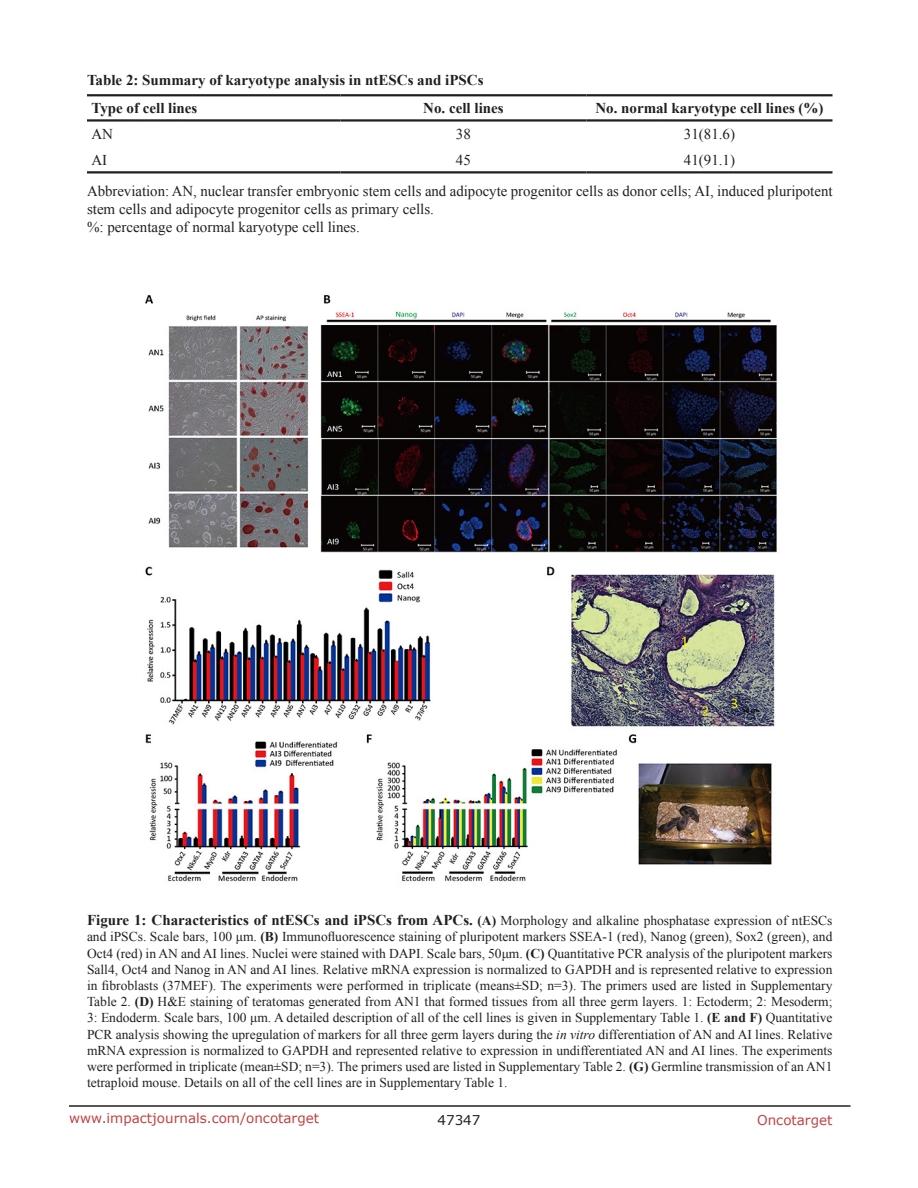
<style>
.page{position:relative;width:918px;height:1188px;background:#fff}
.page>*{position:absolute;margin:0;border:0;box-sizing:border-box;transform-origin:0 0}
.TableText1{font:15px/18px "Times New Roman";color:#231f20}
.Table_head{font:700 15px "Times New Roman";color:#231f20}
.Table_head_centre{font:700 15px "Times New Roman";color:#231f20}
.TableText1_Center{font:15px "Times New Roman";color:#231f20}
.figuretext{font:13.5px/16.2px "Times New Roman";color:#231f20;text-align:justify}
.t1{font:13.5px "Verdana";color:#c24141}
.t2{font:13.5px "Verdana";color:#231f20}
.s1{font-weight:700;font-size:15px}
.s2{font-weight:700}
.s3{font-style:italic}
</style>
<div class="page">
<hr style="left:69px;top:1105px;width:781px;height:2px;background:#231f20">
<svg style="left:87px;top:96px;width:745px;height:1px"></svg>
<hr style="left:87px;top:94px;width:253px;height:2px;background:#231f20">
<hr style="left:340px;top:94px;width:246px;height:2px;background:#231f20">
<hr style="left:586px;top:94px;width:246px;height:2px;background:#231f20">
<hr style="left:87px;top:119px;width:253px;height:3px;background:#231f20">
<hr style="left:340px;top:119px;width:246px;height:3px;background:#231f20">
<hr style="left:586px;top:119px;width:246px;height:3px;background:#231f20">
<hr style="left:87px;top:171px;width:253px;height:2px;background:#231f20">
<hr style="left:340px;top:171px;width:246px;height:2px;background:#231f20">
<hr style="left:586px;top:171px;width:246px;height:2px;background:#231f20">
<img style="left:145px;top:295px;width:632px;height:587px">
<p class="Table_head" style="left:87px;top:70px;width:398px">Table 2: Summary of karyotype analysis in ntESCs and iPSCs</p>
<p class="Table_head" style="left:92px;top:98px;width:107px">Type of cell lines</p>
<p class="Table_head_centre" style="left:423px;top:98px;width:82px">No. cell lines</p>
<p class="Table_head_centre" style="left:595px;top:98px;width:230px">No. normal karyotype cell lines (%)</p>
<p class="TableText1" style="left:92px;top:125px;width:23px">AN</p>
<p class="TableText1_Center" style="left:456px;top:124px;width:16px">38</p>
<p class="TableText1_Center" style="left:684px;top:124px;width:53px">31(81.6)</p>
<p class="TableText1" style="left:92px;top:151px;width:17px">AI</p>
<p class="TableText1_Center" style="left:456px;top:150px;width:16px">45</p>
<p class="TableText1_Center" style="left:684px;top:150px;width:53px">41(91.1)</p>
<p class="TableText1" style="left:87px;top:182px;width:747px">Abbreviation: AN, nuclear transfer embryonic stem cells and adipocyte progenitor cells as donor cells; AI, induced pluripotent stem cells and adipocyte progenitor cells as primary cells.</p>
<p class="TableText1" style="left:87px;top:218px;width:274px">%: percentage of normal karyotype cell lines.</p>
<p class="figuretext" style="left:87px;top:912px;width:747px"><span class="s1">Figure 1: Characteristics of ntESCs and iPSCs from APCs.</span> <span class="s2">(A)</span> Morphology and alkaline phosphatase expression of ntESCs and iPSCs. Scale bars, 100 μm. <span class="s2">(B)</span> Immunofluorescence staining of pluripotent markers SSEA-1 (red), Nanog (green), Sox2 (green), and Oct4 (red) in AN and AI lines. Nuclei were stained with DAPI. Scale bars, 50μm. <span class="s2">(C)</span> Quantitative PCR analysis of the pluripotent markers Sall4, Oct4 and Nanog in AN and AI lines. Relative mRNA expression is normalized to GAPDH and is represented relative to expression in fibroblasts (37MEF). The experiments were performed in triplicate (means±SD; n=3). The primers used are listed in Supplementary Table 2. <span class="s2">(D)</span> H&amp;E staining of teratomas generated from AN1 that formed tissues from all three germ layers. 1: Ectoderm; 2: Mesoderm; 3: Endoderm. Scale bars, 100 μm. A detailed description of all of the cell lines is given in Supplementary Table 1. <span class="s2">(E and F)</span> Quantitative PCR analysis showing the upregulation of markers for all three germ layers during the <span class="s3">in vitro</span> differentiation of AN and AI lines. Relative mRNA expression is normalized to GAPDH and represented relative to expression in undifferentiated AN and AI lines. The experiments were performed in triplicate (mean±SD; n=3). The primers used are listed in Supplementary Table 2. <span class="s2">(G)</span> Germline transmission of an AN1 tetraploid mouse. Details on all of the cell lines are in Supplementary Table 1.</p>
<p class="t1" style="left:69px;top:1110px;width:252px">www.impactjournals.com/oncotarget</p>
<p class="t2" style="left:438px;top:1111px;width:44px">47347</p>
<p class="t1" style="left:757px;top:1111px;width:77px">Oncotarget</p>
</div>
